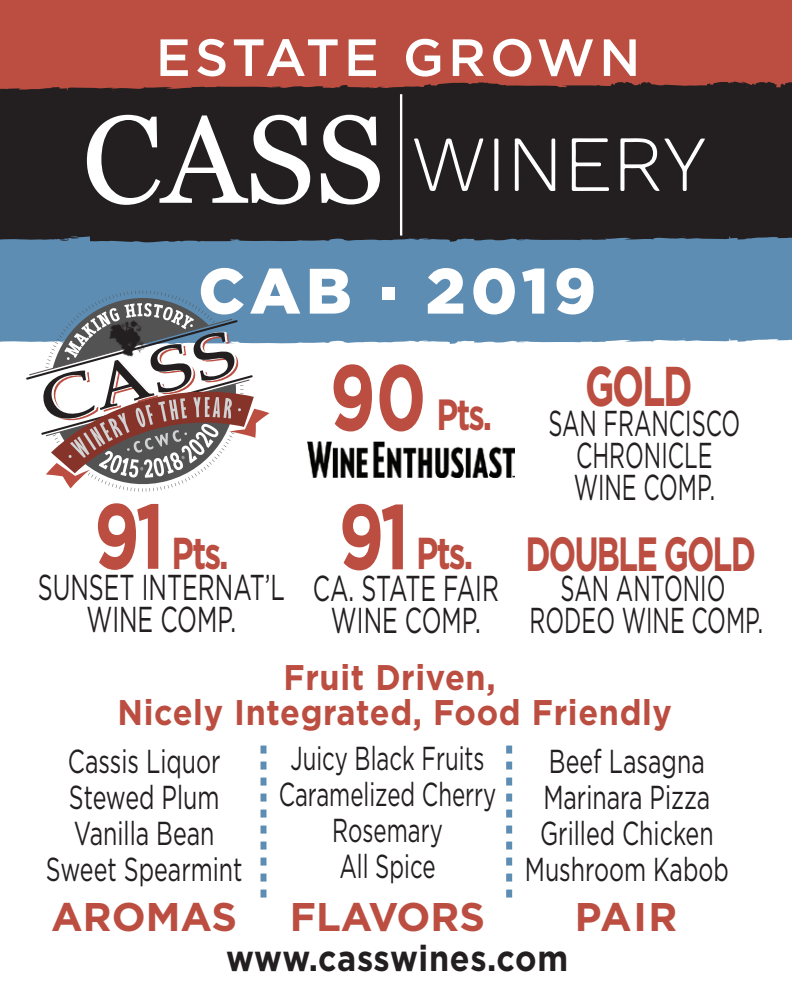
<style>
.page{position:relative;width:792px;height:1008px;background:#fff}
.page>*{position:absolute;margin:0;border:0;box-sizing:border-box;transform-origin:0 0}
.t1{font:900 64px "Gotham";letter-spacing:.08em;color:#fff}
.t2{font:700 56px "Gotham";color:#bb4e41;scale:.67 1}
.t3{font:500 52.4px "Gotham";letter-spacing:.08em;color:#fff}
.t4{font:700 48px "Gotham";letter-spacing:-.06em;color:#bb4e41;scale:.67 1}
.t5{font:700 44.8px "Gotham";letter-spacing:-.055em;color:#bb4e41;scale:.75 1}
.t6{font:700 43.6px "Gotham";color:#bb4e41;scale:.75 1}
.t7{font:700 40px "Gotham";color:#bb4e41}
.t8{font:36px/32px "Gotham";color:#231f20;text-align:center;scale:.61 1}
.t9{font:36px/32px "Gotham";color:#231f20;text-align:center;scale:.65 1}
.t10{font:700 36px "Gotham";letter-spacing:.02em;color:#231f20;scale:.9 1}
.t11{font:700 35.6px/35.6px "Gotham";letter-spacing:.02em;color:#bb4e41;text-align:center;scale:.91 1}
.t12{font:33.2px/36px "Gotham";color:#231f20;text-align:center;scale:.7 1}
.t13{font:33.2px/36px "Gotham";color:#231f20;text-align:center;scale:.67 1}
.s1{font-size:92px}
.s2{font-size:92.8px}
</style>
<div class="page">
<div style="left:0;top:0;width:792px;height:81px;background:#bb4e41"></div>
<div style="left:0;top:243px;width:792px;height:101px;background:#5e8db4"></div>
<svg style="left:0;top:81px;width:792px;height:162px;background:#2b2426"></svg>
<svg style="left:413px;top:138px;width:71px;height:53px"></svg>
<svg style="left:514px;top:138px;width:42px;height:54px"></svg>
<svg style="left:572px;top:138px;width:37px;height:53px"></svg>
<svg style="left:620px;top:138px;width:85px;height:53px"></svg>
<svg style="left:494px;top:138px;width:4px;height:53px"></svg>
<hr style="left:400px;top:94px;width:2px;height:142px;background:#fff">
<svg style="left:87px;top:115px;width:223px;height:90px"></svg>
<svg style="left:321px;top:115px;width:59px;height:90px"></svg>
<svg style="left:261px;top:746px;width:6px;height:152px"></svg>
<svg style="left:506px;top:746px;width:6px;height:152px"></svg>
<svg style="left:25px;top:290px;width:244px;height:202px"></svg>
<img style="left:106px;top:317px;width:45px;height:45px">
<img style="left:307px;top:442px;width:208px;height:35px">
<h3 class="t3" style="left:156px;top:28px;width:486px">ESTATE GROWN</h3>
<h1 class="t1" style="left:198px;top:254px;width:399px">CAB · 2019</h1>
<h3 class="t5" style="left:94px;top:527px;width:181px"><span class="s1">91</span> Pts.</h3>
<p class="t9" style="left:38px;top:571px;width:382px">SUNSET INTERNAT’L<br>WINE COMP.</p>
<h3 class="t6" style="left:330px;top:390px;width:218px"><span class="s2">90</span> Pts.</h3>
<h3 class="t5" style="left:339px;top:528px;width:181px"><span class="s1">91</span> Pts.</h3>
<p class="t9" style="left:313px;top:571px;width:288px">CA. STATE FAIR<br>WINE COMP.</p>
<h2 class="t2" style="left:585px;top:354px;width:162px">GOLD</h2>
<p class="t8" style="left:548px;top:407px;width:316px">SAN FRANCISCO<br>CHRONICLE<br>WINE COMP.</p>
<h3 class="t4" style="left:526px;top:526px;width:345px">DOUBLE GOLD</h3>
<p class="t8" style="left:530px;top:572px;width:384px">SAN ANTONIO<br>RODEO WINE COMP.</p>
<p class="t11" style="left:117px;top:658px;width:611px">Fruit Driven,<br>Nicely Integrated, Food Friendly</p>
<p class="t12" style="left:46px;top:743px;width:283px">Cassis Liquor<br>Stewed Plum<br>Vanilla Bean<br>Sweet Spearmint</p>
<p class="t13" style="left:279px;top:739px;width:326px">Juicy Black Fruits<br>Caramelized Cherry<br>Rosemary<br>All Spice</p>
<p class="t12" style="left:525px;top:743px;width:293px">Beef Lasagna<br>Marinara Pizza<br>Grilled Chicken<br>Mushroom Kabob</p>
<p class="t7" style="left:51px;top:894px;width:188px">AROMAS</p>
<p class="t7" style="left:290px;top:894px;width:197px">FLAVORS</p>
<p class="t7" style="left:575px;top:894px;width:104px">PAIR</p>
<p class="t10" style="left:226px;top:938px;width:382px">www.casswines.com</p>
</div>
